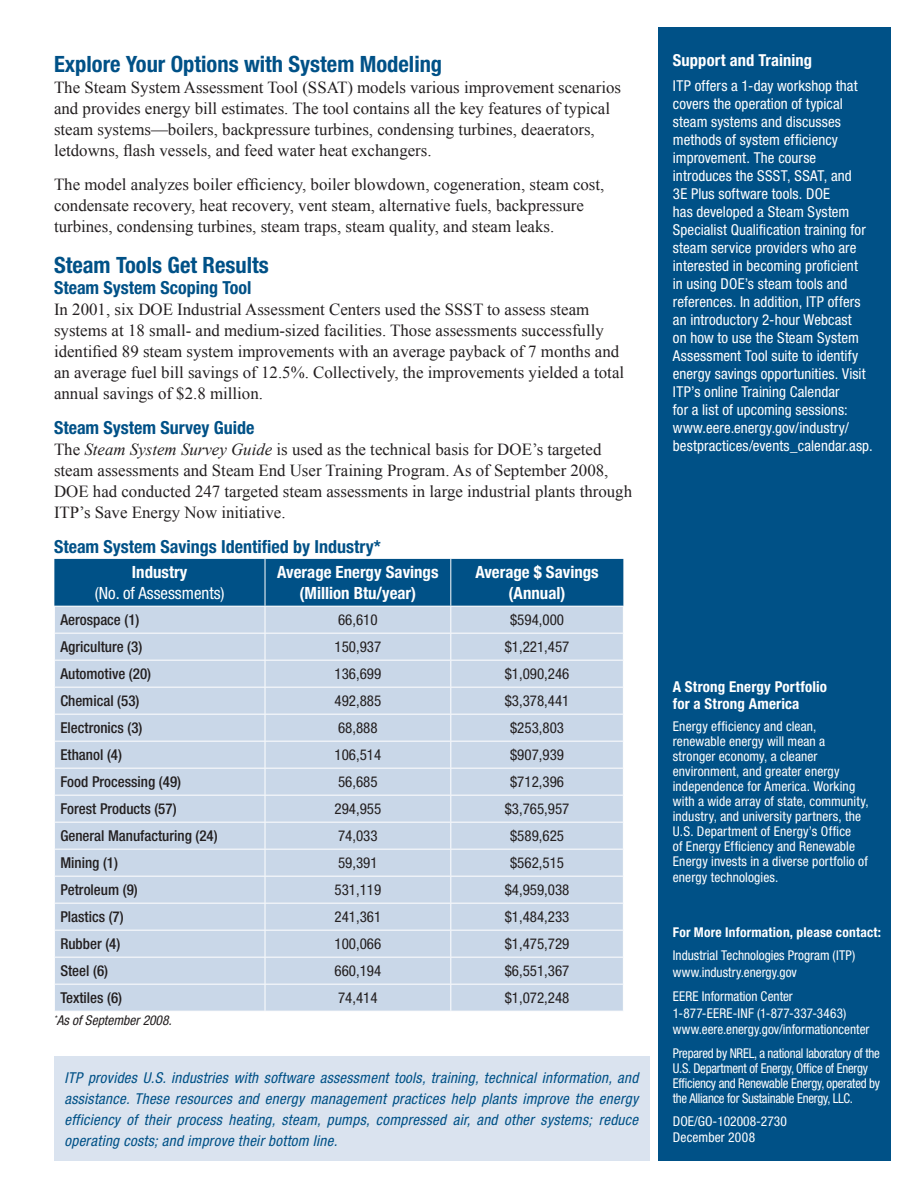
<style>
.page{position:relative;width:918px;height:1188px;background:#fff}
.page>*{position:absolute;margin:0;border:0;box-sizing:border-box;transform-origin:0 0}
.t1{font:700 condensed 22.5px "Helvetica Neue LT Std";color:#005187}
.t2{font:700 condensed 18px "Helvetica Neue LT Std";color:#005187}
.t3{font:16.8px/21px "Times New Roman";color:#231f20}
.t4{font:700 condensed 16.8px/21px "Helvetica Neue LT Std";color:#fff;text-align:center}
.t5{font:condensed 16.8px "Helvetica Neue LT Std";color:#fff}
.t6{font:700 condensed 16.5px "Helvetica Neue LT Std";letter-spacing:.005em;color:#fff}
.t7{font:condensed 15px/18px "Helvetica Neue LT Std";letter-spacing:.005em;color:#fff}
.t8{font:italic condensed 15px/21px "Helvetica Neue LT Std";letter-spacing:.02em;color:#005187;text-align:justify}
.t9{font:condensed 15px "Helvetica Neue LT Std";color:#231f20}
.t10{font:500 condensed 15px "Helvetica Neue LT Std";color:#231f20}
.t11{font:700 condensed 15px/16.5px "Helvetica Neue LT Std";letter-spacing:.015em;color:#fff}
.t12{font:condensed 13.5px/15px "Helvetica Neue LT Std";letter-spacing:.005em;color:#fff}
.t13{font:condensed 13.5px/15px "Helvetica Neue LT Std";letter-spacing:-.02em;color:#fff;scale:.95 1}
.t14{font:700 condensed 13.5px "Helvetica Neue LT Std";letter-spacing:.015em;color:#fff}
.t15{font:italic condensed 13.5px "Helvetica Neue LT Std";color:#231f20}
.s1{font-style:italic}
</style>
<div class="page">
<div style="left:659px;top:27px;width:232px;height:1134px;background:#005187"></div>
<svg style="left:54px;top:559px;width:570px;height:452px;background:#b6cade"></svg>
<hr style="left:265px;top:559px;width:1px;height:47px;background:#fff">
<hr style="left:450px;top:559px;width:1px;height:47px;background:#fff">
<hr style="left:54px;top:606px;width:211px;height:1px;background:#fff">
<hr style="left:265px;top:606px;width:186px;height:1px;background:#fff">
<hr style="left:451px;top:606px;width:173px;height:1px;background:#fff">
<hr style="left:54px;top:633px;width:211px;height:1px;background:#fff">
<hr style="left:265px;top:633px;width:186px;height:1px;background:#fff">
<hr style="left:451px;top:633px;width:173px;height:1px;background:#fff">
<hr style="left:54px;top:660px;width:211px;height:1px;background:#fff">
<hr style="left:265px;top:660px;width:186px;height:1px;background:#fff">
<hr style="left:451px;top:660px;width:173px;height:1px;background:#fff">
<div style="left:54px;top:1056px;width:596px;height:105px;background:#dae3ef"></div>
<p class="t1" style="left:54px;top:50px;width:390px">Explore Your Options with System Modeling</p>
<p class="t3" style="left:54px;top:76px;width:569px">The Steam System Assessment Tool (SSAT) models various improvement scenarios and provides energy bill estimates. The tool contains all the key features of typical steam systems—boilers, backpressure turbines, condensing turbines, deaerators, letdowns, flash vessels, and feed water heat exchangers.</p>
<p class="t3" style="left:54px;top:174px;width:552px">The model analyzes boiler efficiency, boiler blowdown, cogeneration, steam cost, condensate recovery, heat recovery, vent steam, alternative fuels, backpressure turbines, condensing turbines, steam traps, steam quality, and steam leaks.</p>
<p class="t1" style="left:54px;top:251px;width:216px">Steam Tools Get Results</p>
<p class="t2" style="left:54px;top:277px;width:199px">Steam System Scoping Tool</p>
<p class="t3" style="left:54px;top:299px;width:572px">In 2001, six DOE Industrial Assessment Centers used the SSST to assess steam systems at 18 small- and medium-sized facilities. Those assessments successfully identified 89 steam system improvements with an average payback of 7 months and an average fuel bill savings of 12.5%. Collectively, the improvements yielded a total annual savings of $2.8 million.</p>
<p class="t2" style="left:54px;top:417px;width:202px">Steam System Survey Guide</p>
<p class="t3" style="left:54px;top:439px;width:580px">The <span class="s1">Steam System Survey Guide</span> is used as the technical basis for DOE’s targeted steam assessments and Steam End User Training Program. As of September 2008, DOE had conducted 247 targeted steam assessments in large industrial plants through ITP’s Save Energy Now initiative.</p>
<p class="t2" style="left:54px;top:536px;width:328px">Steam System Savings Identified by Industry*</p>
<p class="t4" style="left:132px;top:561px;width:57px">Industry</p>
<p class="t5" style="left:95px;top:583px;width:131px">(No. of Assessments)</p>
<p class="t4" style="left:277px;top:561px;width:163px">Average Energy Savings (Million Btu/year)</p>
<p class="t4" style="left:475px;top:561px;width:125px">Average $ Savings</p>
<p class="t4" style="left:509px;top:582px;width:58px">(Annual)</p>
<p class="t10" style="left:60px;top:611px;width:81px">Aerospace (1)</p>
<p class="t9" style="left:338px;top:611px;width:41px">66,610</p>
<p class="t9" style="left:510px;top:611px;width:56px">$594,000</p>
<p class="t10" style="left:60px;top:638px;width:83px">Agriculture (3)</p>
<p class="t9" style="left:335px;top:638px;width:48px">150,937</p>
<p class="t9" style="left:505px;top:638px;width:66px">$1,221,457</p>
<p class="t10" style="left:60px;top:665px;width:92px">Automotive (20)</p>
<p class="t9" style="left:335px;top:665px;width:48px">136,699</p>
<p class="t9" style="left:505px;top:665px;width:66px">$1,090,246</p>
<p class="t10" style="left:60px;top:692px;width:81px">Chemical (53)</p>
<p class="t9" style="left:335px;top:692px;width:48px">492,885</p>
<p class="t9" style="left:505px;top:692px;width:66px">$3,378,441</p>
<p class="t10" style="left:60px;top:719px;width:84px">Electronics (3)</p>
<p class="t9" style="left:338px;top:719px;width:41px">68,888</p>
<p class="t9" style="left:510px;top:719px;width:56px">$253,803</p>
<p class="t10" style="left:60px;top:746px;width:63px">Ethanol (4)</p>
<p class="t9" style="left:335px;top:746px;width:48px">106,514</p>
<p class="t9" style="left:510px;top:746px;width:55px">$907,939</p>
<p class="t10" style="left:60px;top:773px;width:122px">Food Processing (49)</p>
<p class="t9" style="left:338px;top:773px;width:41px">56,685</p>
<p class="t9" style="left:510px;top:773px;width:55px">$712,396</p>
<p class="t10" style="left:60px;top:800px;width:118px">Forest Products (57)</p>
<p class="t9" style="left:335px;top:800px;width:48px">294,955</p>
<p class="t9" style="left:505px;top:800px;width:66px">$3,765,957</p>
<p class="t10" style="left:60px;top:827px;width:159px">General Manufacturing (24)</p>
<p class="t9" style="left:338px;top:827px;width:41px">74,033</p>
<p class="t9" style="left:510px;top:827px;width:56px">$589,625</p>
<p class="t10" style="left:60px;top:854px;width:59px">Mining (1)</p>
<p class="t9" style="left:338px;top:854px;width:41px">59,391</p>
<p class="t9" style="left:510px;top:854px;width:56px">$562,515</p>
<p class="t10" style="left:60px;top:881px;width:79px">Petroleum (9)</p>
<p class="t9" style="left:335px;top:881px;width:48px">531,119</p>
<p class="t9" style="left:505px;top:881px;width:66px">$4,959,038</p>
<p class="t10" style="left:60px;top:908px;width:65px">Plastics (7)</p>
<p class="t9" style="left:335px;top:908px;width:48px">241,361</p>
<p class="t9" style="left:505px;top:908px;width:66px">$1,484,233</p>
<p class="t10" style="left:60px;top:935px;width:61px">Rubber (4)</p>
<p class="t9" style="left:335px;top:935px;width:48px">100,066</p>
<p class="t9" style="left:505px;top:935px;width:66px">$1,475,729</p>
<p class="t10" style="left:60px;top:962px;width:49px">Steel (6)</p>
<p class="t9" style="left:335px;top:962px;width:48px">660,194</p>
<p class="t9" style="left:505px;top:962px;width:66px">$6,551,367</p>
<p class="t10" style="left:60px;top:989px;width:63px">Textiles (6)</p>
<p class="t9" style="left:338px;top:989px;width:41px">74,414</p>
<p class="t9" style="left:505px;top:989px;width:66px">$1,072,248</p>
<p class="t15" style="left:54px;top:1012px;width:119px"><sup>*</sup>As of September 2008.</p>
<p class="t8" style="left:64px;top:1068px;width:575px">ITP provides U.S. industries with software assessment tools, training, technical information, and assistance. These resources and energy management practices help plants improve the energy efficiency of their process heating, steam, pumps, compressed air, and other systems; reduce operating costs; and improve their bottom line.</p>
<p class="t6" style="left:673px;top:50px;width:141px">Support and Training</p>
<p class="t7" style="left:673px;top:77px;width:201px">ITP offers a 1-day workshop that covers the operation of typical steam systems and discusses methods of system efficiency improvement. The course introduces the SSST, SSAT, and<br>3E Plus software tools. DOE<br>has developed a Steam System<br>Specialist Qualification training for steam service providers who are interested in becoming proficient<br>in using DOE’s steam tools and references. In addition, ITP offers an introductory 2-hour Webcast<br>on how to use the Steam System<br>Assessment Tool suite to identify energy savings opportunities. Visit<br>ITP’s online Training Calendar<br>for a list of upcoming sessions: www.eere.energy.gov/industry/ bestpractices/events_calendar.asp.</p>
<p class="t11" style="left:673px;top:679px;width:156px">A Strong Energy Portfolio for a Strong America</p>
<p class="t12" style="left:673px;top:718px;width:197px">Energy efficiency and clean, renewable energy will mean a stronger economy, a cleaner environment, and greater energy independence for America. Working with a wide array of state, community, industry, and university partners, the U.S. Department of Energy’s Office<br>of Energy Efficiency and Renewable Energy invests in a diverse portfolio of</p>
<p class="t12" style="left:673px;top:870px;width:107px">energy technologies.</p>
<p class="t14" style="left:673px;top:924px;width:210px">For More Information, please contact:</p>
<p class="t12" style="left:673px;top:947px;width:184px;line-height:16.5px">Industrial Technologies Program (ITP) www.industry.energy.gov</p>
<p class="t12" style="left:673px;top:988px;width:198px;line-height:16.5px">EERE Information Center<br>1-877-EERE-INF (1-877-337-3463) www.eere.energy.gov/informationcenter</p>
<p class="t13" style="left:673px;top:1045px;width:220px">Prepared by NREL, a national laboratory of the U.S. Department of Energy, Office of Energy Efficiency and Renewable Energy, operated by the Alliance for Sustainable Energy, LLC.</p>
<p class="t12" style="left:673px;top:1113px;width:116px;line-height:16.2px">DOE/GO-102008-2730<br>December 2008</p>
</div>
